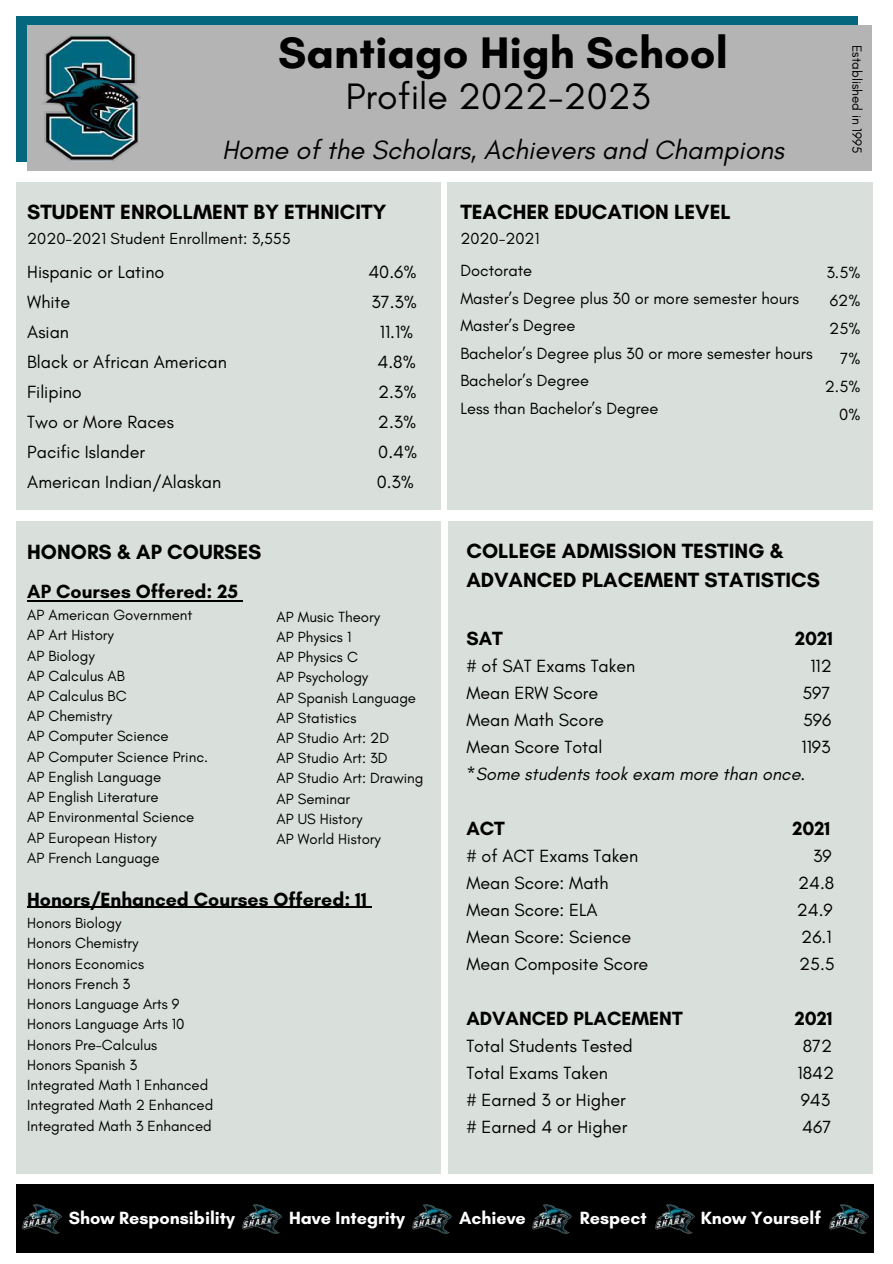
<style>
.page{position:relative;width:893px;height:1264px;background:#fff}
.page>*{position:absolute;margin:0;border:0;box-sizing:border-box;transform-origin:0 0}
.t1{font:700 45px "Glacial Indifference";color:#000}
.t2{font:37.5px "Glacial Indifference";color:#000}
.t3{font:italic 27px "Glacial Indifference";color:#000}
.t4{font:700 21px/29.2px "Glacial Indifference";color:#000}
.t5{font:700 19.5px "Glacial Indifference";color:#000}
.t6{font:18px "Glacial Indifference";color:#000}
.t7{font:700 18px "Glacial Indifference";color:#fff}
.t8{font:italic 18px "Glacial Indifference";color:#000}
.t9{font:16.5px/27.5px "Glacial Indifference";color:#000}
.t10{font:16.35px "Glacial Indifference";color:#000}
.t11{font:15px/20.2px "Glacial Indifference";color:#000}
.t12{font:13.5px "Glacial Indifference";color:#000}
</style>
<div class="page">
<div style="left:16px;top:1184px;width:857px;height:68px;background:#000"></div>
<div style="left:447px;top:182px;width:425px;height:327px;background:#d9dfdb"></div>
<div style="left:16px;top:182px;width:424px;height:327px;background:#d9dfdb"></div>
<div style="left:448px;top:521px;width:424px;height:652px;background:#d9dfdb"></div>
<div style="left:17px;top:521px;width:423px;height:652px;background:#d9dfdb"></div>
<div style="left:16px;top:16px;width:841px;height:145px;background:#05677d"></div>
<div style="left:27px;top:25px;width:844px;height:145px;background:#b4b4b4"></div>
<img style="left:16px;top:35px;width:150px;height:136px">
<img style="left:22px;top:1204px;width:40px;height:30px">
<img style="left:242px;top:1204px;width:40px;height:30px">
<img style="left:412px;top:1204px;width:40px;height:30px">
<img style="left:532px;top:1204px;width:40px;height:30px">
<img style="left:655px;top:1204px;width:40px;height:30px">
<img style="left:829px;top:1204px;width:40px;height:30px">
<hr style="left:27px;top:599px;width:211px;height:2px;background:#000">
<hr style="left:27px;top:906px;width:340px;height:1px;background:#000">
<h1 class="t1" style="left:278px;top:25px;width:451px">Santiago High School</h1>
<h2 class="t2" style="left:346px;top:73px;width:306px">Profile 2022-2023</h2>
<h3 class="t3" style="left:222px;top:133px;width:563px">Home of the Scholars, Achievers and Champions</h3>
<p class="t12" style="left:865px;top:45px;width:110px;rotate:90deg">Established in 1995</p>
<h3 class="t4" style="left:27px;top:197px;width:361px">STUDENT ENROLLMENT BY ETHNICITY</h3>
<p class="t10" style="left:27px;top:228px;width:265px">2020-2021 Student Enrollment: 3,555</p>
<p class="t6" style="left:27px;top:261px;width:139px">Hispanic or Latino</p>
<p class="t6" style="left:368px;top:261px;width:50px">40.6%</p>
<p class="t6" style="left:27px;top:291px;width:45px">White</p>
<p class="t6" style="left:371px;top:291px;width:47px">37.3%</p>
<p class="t6" style="left:27px;top:321px;width:43px">Asian</p>
<p class="t6" style="left:380px;top:321px;width:35px">11.1%</p>
<p class="t6" style="left:27px;top:351px;width:201px">Black or African American</p>
<p class="t6" style="left:377px;top:351px;width:40px">4.8%</p>
<p class="t6" style="left:27px;top:381px;width:56px">Filipino</p>
<p class="t6" style="left:378px;top:381px;width:40px">2.3%</p>
<p class="t6" style="left:27px;top:411px;width:148px">Two or More Races</p>
<p class="t6" style="left:378px;top:411px;width:40px">2.3%</p>
<p class="t6" style="left:27px;top:441px;width:119px">Pacific Islander</p>
<p class="t6" style="left:378px;top:441px;width:40px">0.4%</p>
<p class="t6" style="left:27px;top:471px;width:195px">American Indian/Alaskan</p>
<p class="t6" style="left:377px;top:471px;width:39px">0.3%</p>
<h3 class="t4" style="left:27px;top:536px;width:236px">HONORS &amp; AP COURSES</h3>
<h3 class="t5" style="left:27px;top:579px;width:212px">AP Courses Offered: 25</h3>
<p class="t11" style="left:27px;top:604px;width:182px">AP American Government<br>AP Art History<br>AP Biology<br>AP Calculus AB<br>AP Calculus BC<br>AP Chemistry<br>AP Computer Science<br>AP Computer Science Princ.<br>AP English Language<br>AP English Literature<br>AP Environmental Science<br>AP European History<br>AP French Language</p>
<p class="t11" style="left:276px;top:606px;width:148px">AP Music Theory<br>AP Physics 1<br>AP Physics C<br>AP Psychology<br>AP Spanish Language<br>AP Statistics<br>AP Studio Art: 2D<br>AP Studio Art: 3D<br>AP Studio Art: Drawing<br>AP Seminar<br>AP US History<br>AP World History</p>
<h3 class="t5" style="left:27px;top:887px;width:341px">Honors/Enhanced Courses Offered: 11</h3>
<p class="t11" style="left:27px;top:912px;width:187px">Honors Biology<br>Honors Chemistry<br>Honors Economics<br>Honors French 3<br>Honors Language Arts 9<br>Honors Language Arts 10<br>Honors Pre-Calculus<br>Honors Spanish 3<br>Integrated Math 1 Enhanced<br>Integrated Math 2 Enhanced<br>Integrated Math 3 Enhanced</p>
<h3 class="t4" style="left:460px;top:197px;width:272px">TEACHER EDUCATION LEVEL</h3>
<p class="t10" style="left:460px;top:228px;width:80px">2020-2021</p>
<p class="t9" style="left:460px;top:257px;width:354px">Doctorate<br>Master’s Degree plus 30 or more semester hours<br>Master’s Degree<br>Bachelor’s Degree plus 30 or more semester hours<br>Bachelor’s Degree<br>Less than Bachelor’s Degree</p>
<p class="t9" style="left:826px;top:258px;width:36px;line-height:27.9px;text-align:justify">3.5% 62% 25%</p>
<p class="t9" style="left:824px;top:344px;width:37px;line-height:27.9px;text-align:right">7%<br>2.5%<br>0%</p>
<h3 class="t4" style="left:466px;top:536px;width:355px">COLLEGE ADMISSION TESTING &amp;<br>ADVANCED PLACEMENT STATISTICS</h3>
<h3 class="t5" style="left:466px;top:626px;width:38px">SAT</h3>
<h3 class="t5" style="left:795px;top:626px;width:39px">2021</h3>
<p class="t6" style="left:466px;top:654px;width:170px"># of SAT Exams Taken</p>
<p class="t6" style="left:810px;top:654px;width:23px">112</p>
<p class="t6" style="left:466px;top:681px;width:133px">Mean ERW Score</p>
<p class="t6" style="left:802px;top:681px;width:29px">597</p>
<p class="t6" style="left:466px;top:708px;width:139px">Mean Math Score</p>
<p class="t6" style="left:803px;top:708px;width:30px">596</p>
<p class="t6" style="left:466px;top:735px;width:137px">Mean Score Total</p>
<p class="t6" style="left:801px;top:735px;width:30px">1193</p>
<p class="t8" style="left:466px;top:762px;width:340px">*Some students took exam more than once.</p>
<h3 class="t5" style="left:466px;top:816px;width:40px">ACT</h3>
<h3 class="t5" style="left:792px;top:816px;width:39px">2021</h3>
<p class="t6" style="left:466px;top:844px;width:173px"># of ACT Exams Taken</p>
<p class="t6" style="left:813px;top:844px;width:20px">39</p>
<p class="t6" style="left:466px;top:871px;width:144px">Mean Score: Math</p>
<p class="t6" style="left:798px;top:871px;width:38px">24.8</p>
<p class="t6" style="left:466px;top:898px;width:133px">Mean Score: ELA</p>
<p class="t6" style="left:796px;top:898px;width:37px">24.9</p>
<p class="t6" style="left:466px;top:925px;width:166px">Mean Score: Science</p>
<p class="t6" style="left:801px;top:925px;width:32px">26.1</p>
<p class="t6" style="left:466px;top:952px;width:183px">Mean Composite Score</p>
<p class="t6" style="left:799px;top:952px;width:37px">25.5</p>
<h3 class="t5" style="left:466px;top:1006px;width:218px">ADVANCED PLACEMENT</h3>
<h3 class="t5" style="left:794px;top:1006px;width:39px">2021</h3>
<p class="t6" style="left:466px;top:1034px;width:168px">Total Students Tested</p>
<p class="t6" style="left:802px;top:1034px;width:31px">872</p>
<p class="t6" style="left:466px;top:1061px;width:143px">Total Exams Taken</p>
<p class="t6" style="left:797px;top:1061px;width:38px">1842</p>
<p class="t6" style="left:466px;top:1088px;width:161px"># Earned 3 or Higher</p>
<p class="t6" style="left:800px;top:1088px;width:31px">943</p>
<p class="t6" style="left:466px;top:1115px;width:162px"># Earned 4 or Higher</p>
<p class="t6" style="left:802px;top:1115px;width:30px">467</p>
<p class="t7" style="left:69px;top:1207px;width:168px">Show Responsibility</p>
<p class="t7" style="left:289px;top:1207px;width:117px">Have Integrity</p>
<p class="t7" style="left:459px;top:1207px;width:68px">Achieve</p>
<p class="t7" style="left:580px;top:1207px;width:68px">Respect</p>
<p class="t7" style="left:700px;top:1207px;width:122px">Know Yourself</p>
</div>
